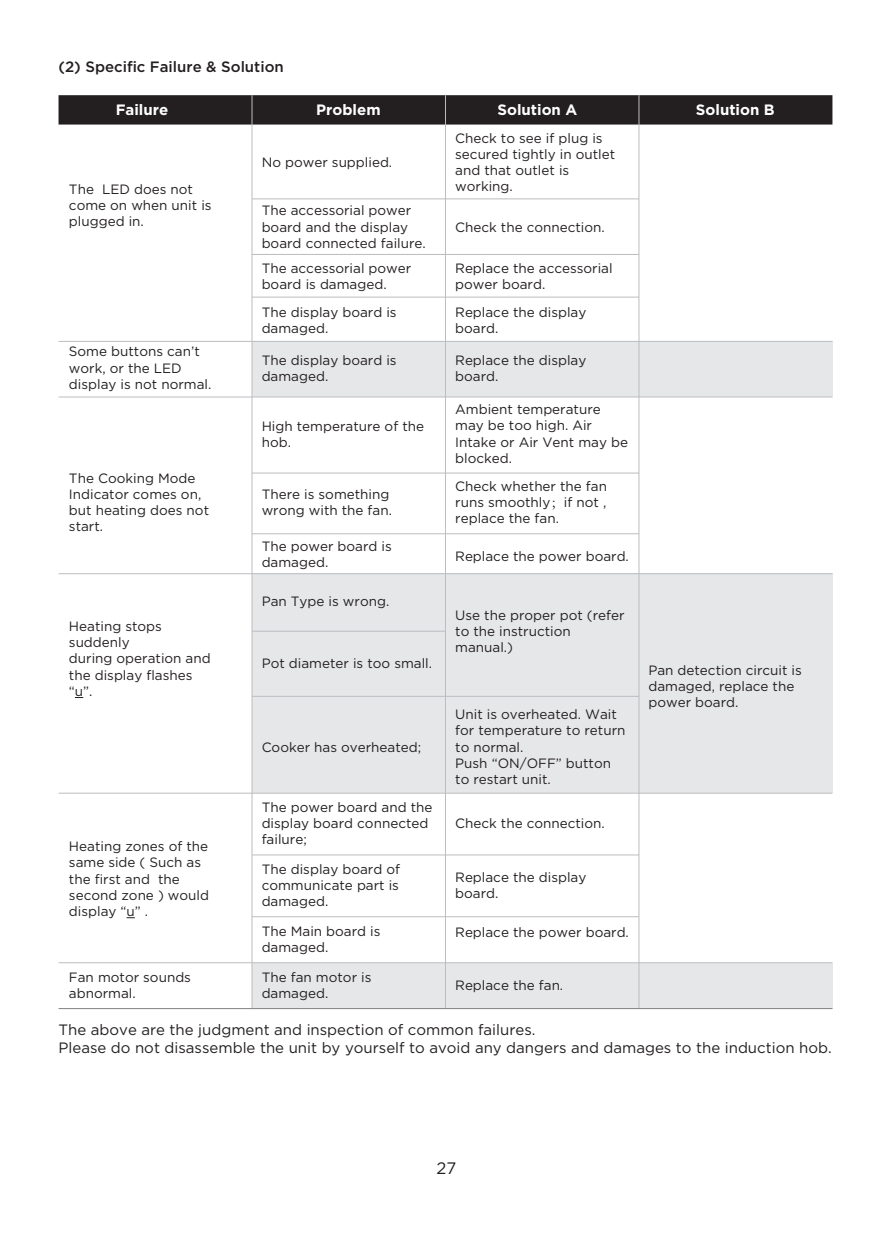
<style>
.page{position:relative;width:893px;height:1234px;background:#fff}
.page>*{position:absolute;margin:0;border:0;box-sizing:border-box;transform-origin:0 0}
.t1{font:16.5px "Gotham";color:#231f20}
.t2{font:15px/18px "Gotham";color:#231f20}
.t3{font:700 15px "Gotham";color:#fff}
.t4{font:500 15px "Gotham";color:#231f20}
.t5{font:13.5px/16.2px "Gotham";color:#231f20}
.s1{font-family:"Adobe Song Std";font-weight:300}
</style>
<div class="page">
<div style="left:252px;top:962px;width:580px;height:46px;background:#e6e7e9"></div>
<hr style="left:59px;top:962px;width:773px;height:1px;background:#bcbdc0">
<div style="left:252px;top:573px;width:580px;height:220px;background:#e6e7e9"></div>
<div style="left:252px;top:341px;width:580px;height:56px;background:#e6e7e9"></div>
<hr style="left:59px;top:341px;width:773px;height:1px;background:#bcbdc0">
<hr style="left:252px;top:198px;width:387px;height:1px;background:#bcbdc0">
<hr style="left:252px;top:254px;width:387px;height:1px;background:#bcbdc0">
<hr style="left:252px;top:296px;width:387px;height:1px;background:#bcbdc0">
<hr style="left:252px;top:472px;width:387px;height:1px;background:#bcbdc0">
<hr style="left:252px;top:533px;width:387px;height:1px;background:#bcbdc0">
<hr style="left:252px;top:854px;width:387px;height:1px;background:#bcbdc0">
<hr style="left:252px;top:916px;width:387px;height:1px;background:#bcbdc0">
<hr style="left:252px;top:630px;width:193px;height:1px;background:#bcbdc0">
<hr style="left:252px;top:695px;width:387px;height:1px;background:#bcbdc0">
<hr style="left:59px;top:396px;width:773px;height:1px;background:#bcbdc0">
<hr style="left:59px;top:573px;width:773px;height:1px;background:#bcbdc0">
<hr style="left:59px;top:792px;width:773px;height:1px;background:#bcbdc0">
<div style="left:59px;top:95px;width:773px;height:29px;background:#231f20"></div>
<hr style="left:252px;top:95px;width:1px;height:913px;background:#bcbdc0">
<hr style="left:445px;top:95px;width:1px;height:913px;background:#bcbdc0">
<hr style="left:638px;top:95px;width:1px;height:913px;background:#bcbdc0">
<hr style="left:59px;top:1007px;width:773px;height:1px;background:#808285">
<p class="t4" style="left:59px;top:57px;width:227px">(2) Specific Failure &amp; Solution</p>
<p class="t3" style="left:116px;top:99px;width:54px">Failure</p>
<p class="t3" style="left:316px;top:99px;width:66px">Problem</p>
<p class="t3" style="left:497px;top:99px;width:81px">Solution A</p>
<p class="t3" style="left:696px;top:99px;width:80px">Solution B</p>
<p class="t5" style="left:69px;top:181px;width:144px">The LED does not come on when unit is plugged in.</p>
<p class="t5" style="left:69px;top:343px;width:144px">Some buttons can’t work, or the LED display is not normal.</p>
<p class="t5" style="left:69px;top:469px;width:142px">The Cooking Mode<br>Indicator comes on, but heating does not start.</p>
<p class="t5" style="left:69px;top:617px;width:143px">Heating stops suddenly<br>during operation and the display flashes “u”.</p>
<p class="t5" style="left:69px;top:837px;width:142px">Heating zones of the same side ( Such as the first and the second zone ) would display “u” .</p>
<p class="t5" style="left:69px;top:968px;width:124px">Fan motor sounds abnormal.</p>
<p class="t5" style="left:262px;top:154px;width:132px">No power supplied.</p>
<p class="t5" style="left:262px;top:202px;width:166px">The accessorial power board and the display board connected failure.</p>
<p class="t5" style="left:262px;top:260px;width:151px">The accessorial power board is damaged.</p>
<p class="t5" style="left:262px;top:304px;width:136px">The display board is damaged.</p>
<p class="t5" style="left:262px;top:351px;width:136px">The display board is damaged.</p>
<p class="t5" style="left:262px;top:417px;width:164px">High temperature of the hob.</p>
<p class="t5" style="left:262px;top:485px;width:132px">There is something wrong with the fan.</p>
<p class="t5" style="left:262px;top:537px;width:132px">The power board is damaged.</p>
<p class="t5" style="left:262px;top:592px;width:129px">Pan Type is wrong.</p>
<p class="t5" style="left:262px;top:654px;width:172px">Pot diameter is too small.</p>
<p class="t5" style="left:262px;top:738px;width:161px">Cooker has overheated;</p>
<p class="t5" style="left:262px;top:798px;width:172px">The power board and the display board connected failure;</p>
<p class="t5" style="left:262px;top:860px;width:140px;text-align:justify">The display board of communicate part is damaged.</p>
<p class="t5" style="left:262px;top:922px;width:120px">The Main board is damaged.</p>
<p class="t5" style="left:455px;top:130px;width:161px">Check to see if plug is secured tightly in outlet and that outlet is working.</p>
<p class="t5" style="left:455px;top:218px;width:151px">Check the connection.</p>
<p class="t5" style="left:455px;top:260px;width:159px">Replace the accessorial power board.</p>
<p class="t5" style="left:455px;top:304px;width:133px">Replace the display board.</p>
<p class="t5" style="left:455px;top:351px;width:133px">Replace the display board.</p>
<p class="t5" style="left:455px;top:401px;width:174px">Ambient temperature may be too high. Air<br>Intake or Air Vent may be blocked.</p>
<p class="t5" style="left:455px;top:477px;width:153px;text-align:justify">Check whether the fan runs smoothly<span class="s1">；</span>if not , replace the fan.</p>
<p class="t5" style="left:455px;top:547px;width:175px">Replace the power board.</p>
<p class="t5" style="left:455px;top:606px;width:171px">Use the proper pot (refer to the instruction manual.)</p>
<p class="t5" style="left:455px;top:705px;width:172px">Unit is overheated. Wait for temperature to return to normal.<br>Push “ON/OFF” button to restart unit.</p>
<p class="t5" style="left:455px;top:814px;width:151px">Check the connection.</p>
<p class="t5" style="left:455px;top:868px;width:133px">Replace the display board.</p>
<p class="t5" style="left:455px;top:923px;width:175px">Replace the power board.</p>
<p class="t5" style="left:262px;top:968px;width:111px">The fan motor is damaged.</p>
<p class="t5" style="left:455px;top:976px;width:110px">Replace the fan.</p>
<p class="t5" style="left:648px;top:661px;width:155px">Pan detection circuit is damaged, replace the power board.</p>
<p class="t2" style="left:59px;top:1020px;width:775px">The above are the judgment and inspection of common failures.<br>Please do not disassemble the unit by yourself to avoid any dangers and damages to the induction hob.</p>
<p class="t1" style="left:437px;top:1157px;width:21px">27</p>
</div>
